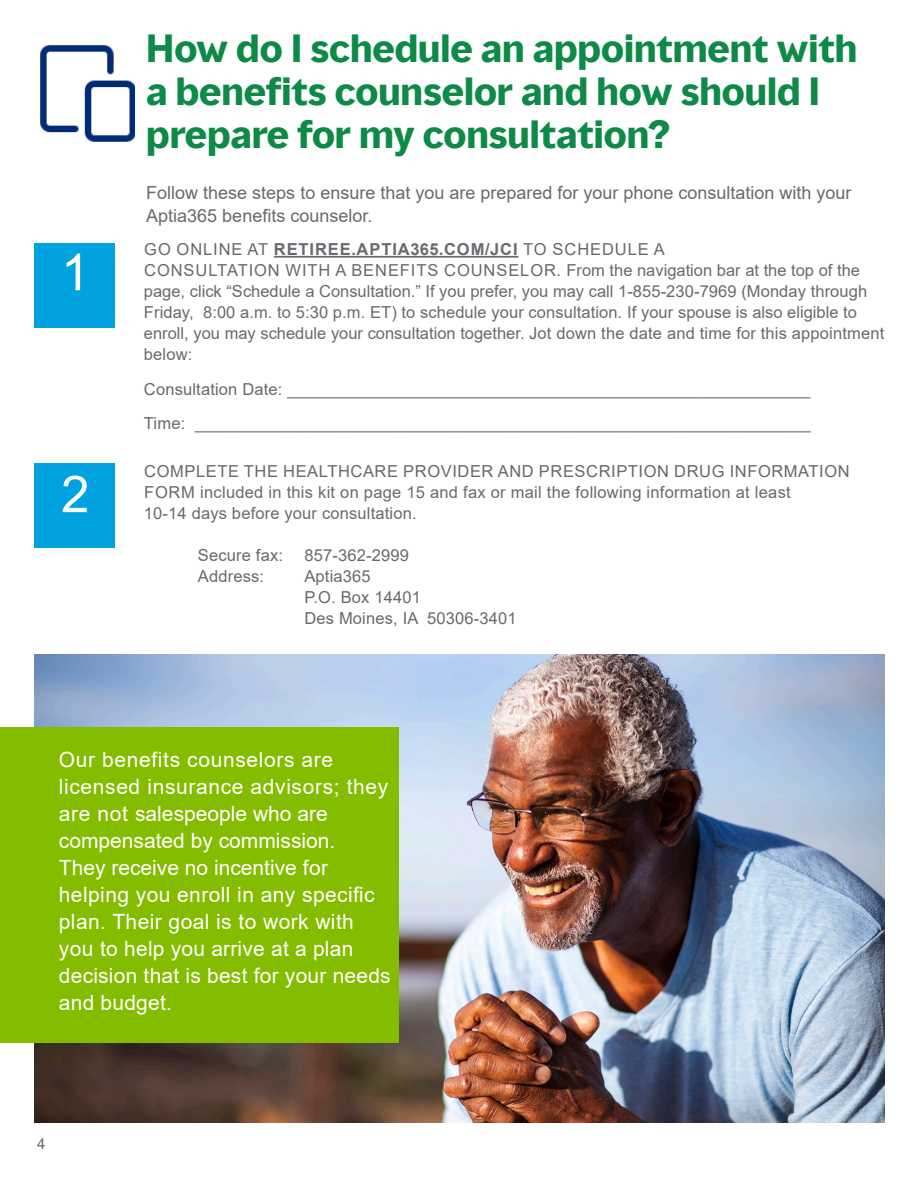
<style>
.page{position:relative;width:918px;height:1188px;background:#fff}
.page>*{position:absolute;margin:0;border:0;box-sizing:border-box;transform-origin:0 0}
.BODY{font:51px "Arial";color:#fff}
.BODY-2{font:700 36px/43.2px "MMC Display";color:#0d8a46}
.BODY-3{font:21px/27px "Arial";letter-spacing:.01em;color:#fff}
.black_subs{font:18px/22.5px "Arial";color:#676a6e}
.body{font:16.5px/21px "Arial";letter-spacing:.01em;color:#676a6e}
.BODY-4{font:15px "Arial";color:#676a6e}
.s1{font-weight:700}
</style>
<div class="page">
<img style="left:34px;top:655px;width:850px;height:467px">
<div style="left:0;top:728px;width:398px;height:315px;background:#84bd00"></div>
<hr style="left:274px;top:256px;width:244px;height:2px;background:#676a6e">
<div style="left:34px;top:243px;width:81px;height:84px;background:#00a3e0"></div>
<div style="left:34px;top:463px;width:81px;height:85px;background:#00a3e0"></div>
<img style="left:40px;top:45px;width:95px;height:97px">
<p class="BODY" style="left:61px;top:237px;width:30px">1</p>
<p class="BODY" style="left:61px;top:459px;width:30px">2</p>
<p class="BODY-2" style="left:146px;top:27px;width:712px">How do I schedule an appointment with a benefits counselor and how should I prepare for my consultation?</p>
<p class="black_subs" style="left:146px;top:181px;width:707px">Follow these steps to ensure that you are prepared for your phone consultation with your<br>Aptia365 benefits counselor.</p>
<p class="body" style="left:144px;top:239px;width:742px">GO ONLINE AT <span class="s1">RETIREE.APTIA365.COM/JCI</span> TO SCHEDULE A<br>CONSULTATION WITH A BENEFITS COUNSELOR. From the navigation bar at the top of the page, click “Schedule a Consultation.” If you prefer, you may call 1-855-230-7969 (Monday through Friday, 8:00 a.m. to 5:30 p.m. ET) to schedule your consultation. If your spouse is also eligible to enroll, you may schedule your consultation together. Jot down the date and time for this appointment below:</p>
<p class="body" style="left:144px;top:378px;width:668px">Consultation Date: ________________________________________________________</p>
<p class="body" style="left:144px;top:413px;width:669px">Time: __________________________________________________________________</p>
<p class="body" style="left:144px;top:461px;width:707px">COMPLETE THE HEALTHCARE PROVIDER AND PRESCRIPTION DRUG INFORMATION<br>FORM included in this kit on page 15 and fax or mail the following information at least<br>10-14 days before your consultation.</p>
<p class="body" style="left:198px;top:545px;width:87px">Secure fax:</p>
<p class="body" style="left:304px;top:545px;width:106px">857-362-2999</p>
<p class="body" style="left:198px;top:566px;width:68px">Address:</p>
<p class="body" style="left:304px;top:566px;width:68px">Aptia365</p>
<p class="body" style="left:304px;top:587px;width:118px">P.O. Box 14401</p>
<p class="body" style="left:304px;top:608px;width:214px">Des Moines, IA 50306-3401</p>
<p class="BODY-3" style="left:59px;top:746px;width:333px">Our benefits counselors are licensed insurance advisors; they are not salespeople who are compensated by commission.<br>They receive no incentive for helping you enroll in any specific plan. Their goal is to work with you to help you arrive at a plan decision that is best for your needs and budget.</p>
<p class="BODY-4" style="left:37px;top:1133px;width:10px">4</p>
</div>
